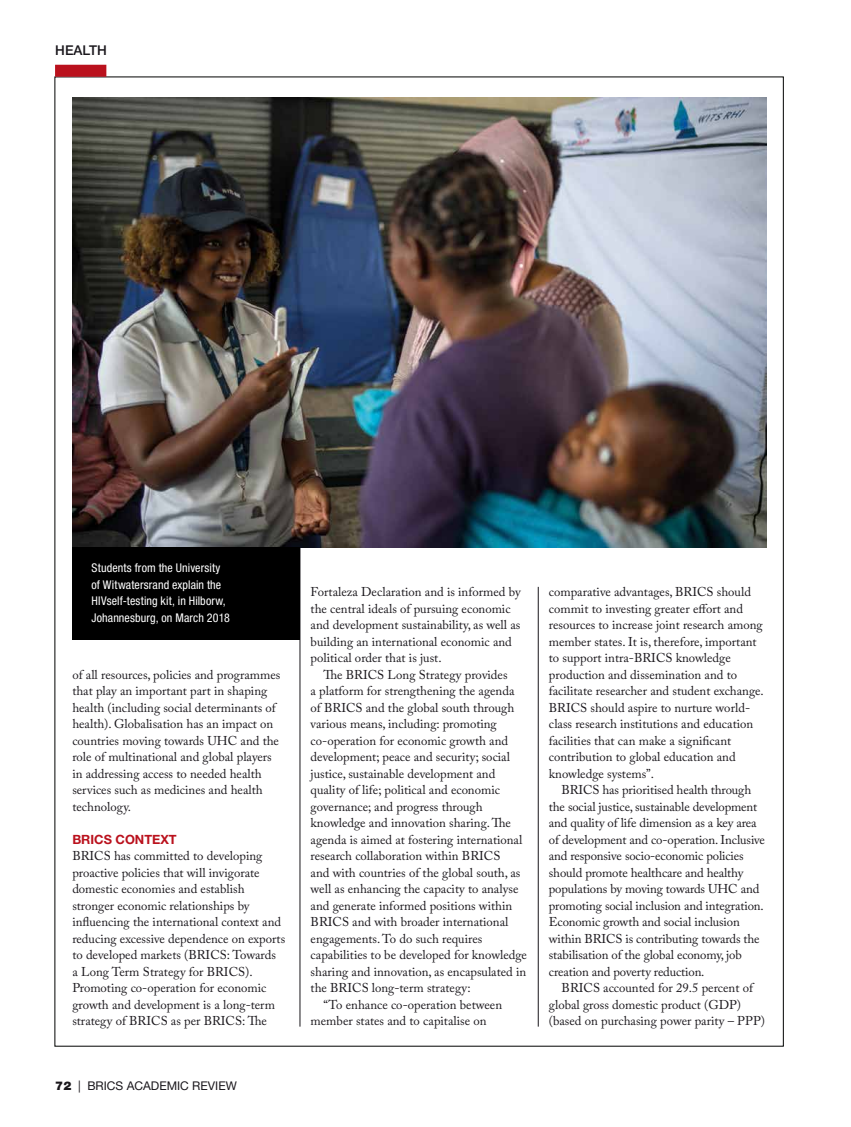
<style>
.page{position:relative;width:851px;height:1127px;background:#fff}
.page>*{position:absolute;margin:0;border:0;box-sizing:border-box;transform-origin:0 0}
.t1{font:500 13.5px "Helvetica Neue LT Pro";color:#1a171c}
.t2{font:12.75px/16.5px "Adobe Caslon Pro";color:#1a171c}
.t3{font:700 12.75px "Helvetica Neue LT Pro";color:#ba111d}
.t4{font:condensed 12px/16.5px "Helvetica Neue LT Pro";letter-spacing:.01em;color:#fff}
.t5{font:12px "Helvetica Neue LT Pro";color:#1a171c}
.s1{font-weight:900}
</style>
<div class="page">
<div style="left:55px;top:65px;width:51px;height:12px;background:#ba111d"></div>
<hr style="left:300px;top:98px;width:1px;height:928px;background:#1a171c">
<hr style="left:538px;top:587px;width:1px;height:439px;background:#1a171c">
<img style="left:72px;top:98px;width:694px;height:449px">
<div style="left:72px;top:547px;width:228px;height:93px;background:#000"></div>
<p class="t1" style="left:55px;top:42px;width:53px">HEALTH</p>
<p class="t4" style="left:91px;top:560px;width:140px">Students from the University of Witwatersrand explain the<br>HIVself-testing kit, in Hilborw,<br>Johannesburg, on March 2018</p>
<p class="t2" style="left:72px;top:666px;width:210px">of all resources, policies and programmes that play an important part in shaping health (including social determinants of health). Globalisation has an impact on countries moving towards UHC and the role of multinational and global players in addressing access to needed health services such as medicines and health technology.</p>
<p class="t3" style="left:72px;top:831px;width:106px">BRICS CONTEXT</p>
<p class="t2" style="left:72px;top:847px;width:214px">BRICS has committed to developing proactive policies that will invigorate domestic economies and establish stronger economic relationships by influencing the international context and reducing excessive dependence on exports to developed markets (BRICS: Towards<br>a Long Term Strategy for BRICS).<br>Promoting co-operation for economic growth and development is a long-term strategy of BRICS as per BRICS: The</p>
<p class="t5" style="left:55px;top:1078px;width:183px"><span class="s1">72</span> | BRICS ACADEMIC REVIEW</p>
<p class="t2" style="left:310px;top:583px;width:211px">Fortaleza Declaration and is informed by the central ideals of pursuing economic and development sustainability, as well as building an international economic and political order that is just.</p>
<p class="t2" style="left:323px;top:666px;width:186px">The BRICS Long Strategy provides</p>
<p class="t2" style="left:310px;top:682px;width:205px">a platform for strengthening the agenda</p>
<p class="t2" style="left:310px;top:699px;width:205px">of BRICS and the global south through</p>
<p class="t2" style="left:310px;top:715px;width:188px">various means, including: promoting</p>
<p class="t2" style="left:310px;top:732px;width:199px">co-operation for economic growth and</p>
<p class="t2" style="left:310px;top:748px;width:201px">development; peace and security; social</p>
<p class="t2" style="left:310px;top:765px;width:186px">justice, sustainable development and</p>
<p class="t2" style="left:310px;top:781px;width:191px">quality of life; political and economic</p>
<p class="t2" style="left:310px;top:798px;width:173px">governance; and progress through</p>
<p class="t2" style="left:310px;top:814px;width:202px">knowledge and innovation sharing. The</p>
<p class="t2" style="left:310px;top:831px;width:213px">agenda is aimed at fostering international</p>
<p class="t2" style="left:310px;top:847px;width:191px">research collaboration within BRICS</p>
<p class="t2" style="left:310px;top:864px;width:211px">and with countries of the global south, as</p>
<p class="t2" style="left:310px;top:880px;width:209px">well as enhancing the capacity to analyse</p>
<p class="t2" style="left:310px;top:897px;width:203px">and generate informed positions within</p>
<p class="t2" style="left:310px;top:913px;width:199px">BRICS and with broader international</p>
<p class="t2" style="left:310px;top:930px;width:173px">engagements. To do such requires</p>
<p class="t2" style="left:310px;top:946px;width:218px">capabilities to be developed for knowledge</p>
<p class="t2" style="left:310px;top:963px;width:217px">sharing and innovation, as encapsulated in</p>
<p class="t2" style="left:310px;top:979px;width:162px">the BRICS long-term strategy:</p>
<p class="t2" style="left:323px;top:996px;width:180px">“To enhance co-operation between</p>
<p class="t2" style="left:310px;top:1012px;width:177px">member states and to capitalise on</p>
<p class="t2" style="left:548px;top:583px;width:216px">comparative advantages, BRICS should commit to investing greater effort and resources to increase joint research among member states. It is, therefore, important to support intra-BRICS knowledge production and dissemination and to facilitate researcher and student exchange.<br>BRICS should aspire to nurture world&shy;class research institutions and education facilities that can make a significant contribution to global education and knowledge systems”.</p>
<p class="t2" style="left:548px;top:781px;width:217px;text-indent:13px">BRICS has prioritised health through the social justice, sustainable development and quality of life dimension as a key area of development and co-operation. Inclusive and responsive socio-economic policies should promote healthcare and healthy populations by moving towards UHC and promoting social inclusion and integration.<br>Economic growth and social inclusion within BRICS is contributing towards the stabilisation of the global economy, job creation and poverty reduction.</p>
<p class="t2" style="left:548px;top:979px;width:217px;text-indent:13px">BRICS accounted for 29.5 percent of global gross domestic product (GDP) (based on purchasing power parity – PPP)</p>
</div>
